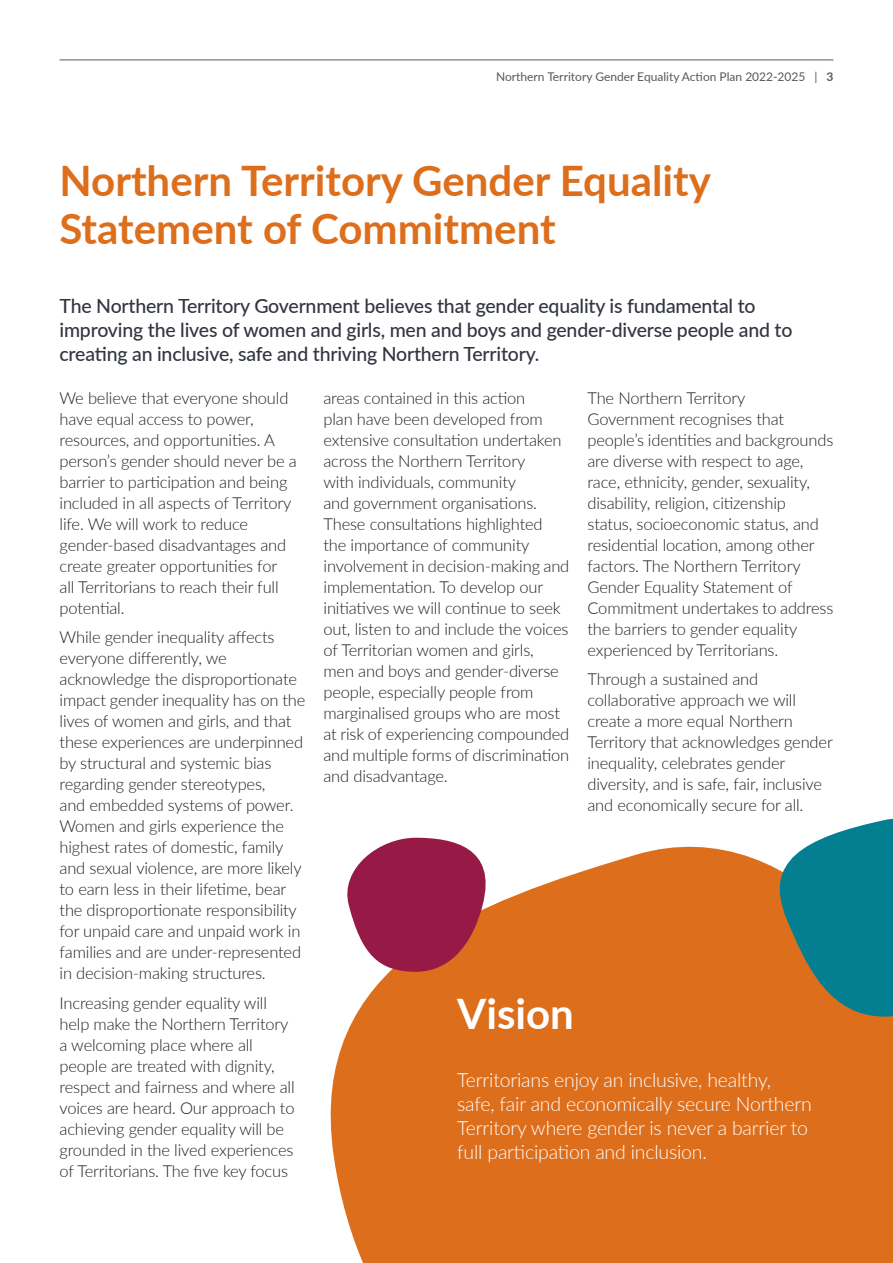
<style>
.page{position:relative;width:893px;height:1263px;background:#fff}
.page>*{position:absolute;margin:0;border:0;box-sizing:border-box;transform-origin:0 0}
.t1{font:700 42px/48px "Lato";color:#dd6e1c}
.t2{font:700 42px "Lato";color:#fff}
.t3{font:500 19.5px/24px "Lato";letter-spacing:-.01em;color:#323640}
.t4{font:300 19.5px/24px "Lato";letter-spacing:-.01em;color:#fff}
.t5{font:300 16.5px/21px "Lato";letter-spacing:-.01em;color:#231f20}
.t6{font:12px "Lato";color:#57585a}
.s1{font-weight:700}
</style>
<div class="page">
<hr style="left:60px;top:60px;width:773px;height:1px;background:#57585a">
<div style="left:330px;top:837px;width:563px;height:426px;background:#dd6e1c"></div>
<svg style="left:763px;top:818px;width:130px;height:198px;background:#538982"></svg>
<svg style="left:340px;top:838px;width:157px;height:134px"></svg>
<p class="t6" style="left:496px;top:68px;width:339px">Northern Territory Gender Equality Action Plan 2022-2025 | <span class="s1">3</span></p>
<p class="t1" style="left:60px;top:155px;width:653px">Northern Territory Gender Equality<br>Statement of Commitment</p>
<p class="t3" style="left:60px;top:293px;width:734px">The Northern Territory Government believes that gender equality is fundamental to improving the lives of women and girls, men and boys and gender-diverse people and to creating an inclusive, safe and thriving Northern Territory.</p>
<p class="t5" style="left:60px;top:387px;width:239px">We believe that everyone should have equal access to power, resources, and opportunities. A person’s gender should never be a barrier to participation and being included in all aspects of Territory life. We will work to reduce gender-based disadvantages and create greater opportunities for<br>all Territorians to reach their full potential.</p>
<p class="t5" style="left:60px;top:626px;width:247px">While gender inequality affects everyone differently, we acknowledge the disproportionate impact gender inequality has on the lives of women and girls, and that these experiences are underpinned by structural and systemic bias regarding gender stereotypes,<br>and embedded systems of power.<br>Women and girls experience the highest rates of domestic, family and sexual violence, are more likely to earn less in their lifetime, bear the disproportionate responsibility for unpaid care and unpaid work in families and are under-represented in decision-making structures.</p>
<p class="t5" style="left:60px;top:992px;width:237px">Increasing gender equality will help make the Northern Territory a welcoming place where all people are treated with dignity, respect and fairness and where all voices are heard. Our approach to achieving gender equality will be grounded in the lived experiences of Territorians. The five key focus</p>
<p class="t5" style="left:323px;top:387px;width:247px">areas contained in this action<br>plan have been developed from extensive consultation undertaken across the Northern Territory<br>with individuals, community<br>and government organisations.<br>These consultations highlighted the importance of community involvement in decision-making and implementation. To develop our initiatives we will continue to seek out, listen to and include the voices of Territorian women and girls,<br>men and boys and gender-diverse people, especially people from marginalised groups who are most at risk of experiencing compounded and multiple forms of discrimination and disadvantage.</p>
<p class="t5" style="left:587px;top:387px;width:247px">The Northern Territory<br>Government recognises that people’s identities and backgrounds are diverse with respect to age, race, ethnicity, gender, sexuality, disability, religion, citizenship status, socioeconomic status, and residential location, among other factors. The Northern Territory<br>Gender Equality Statement of<br>Commitment undertakes to address the barriers to gender equality experienced by Territorians.</p>
<p class="t5" style="left:587px;top:668px;width:247px">Through a sustained and collaborative approach we will create a more equal Northern<br>Territory that acknowledges gender inequality, celebrates gender diversity, and is safe, fair, inclusive and economically secure for all.</p>
<p class="t2" style="left:457px;top:983px;width:118px">Vision</p>
<p class="t4" style="left:457px;top:1067px;width:356px">Territorians enjoy an inclusive, healthy, safe, fair and economically secure Northern Territory where gender is never a barrier to full participation and inclusion.</p>
</div>
